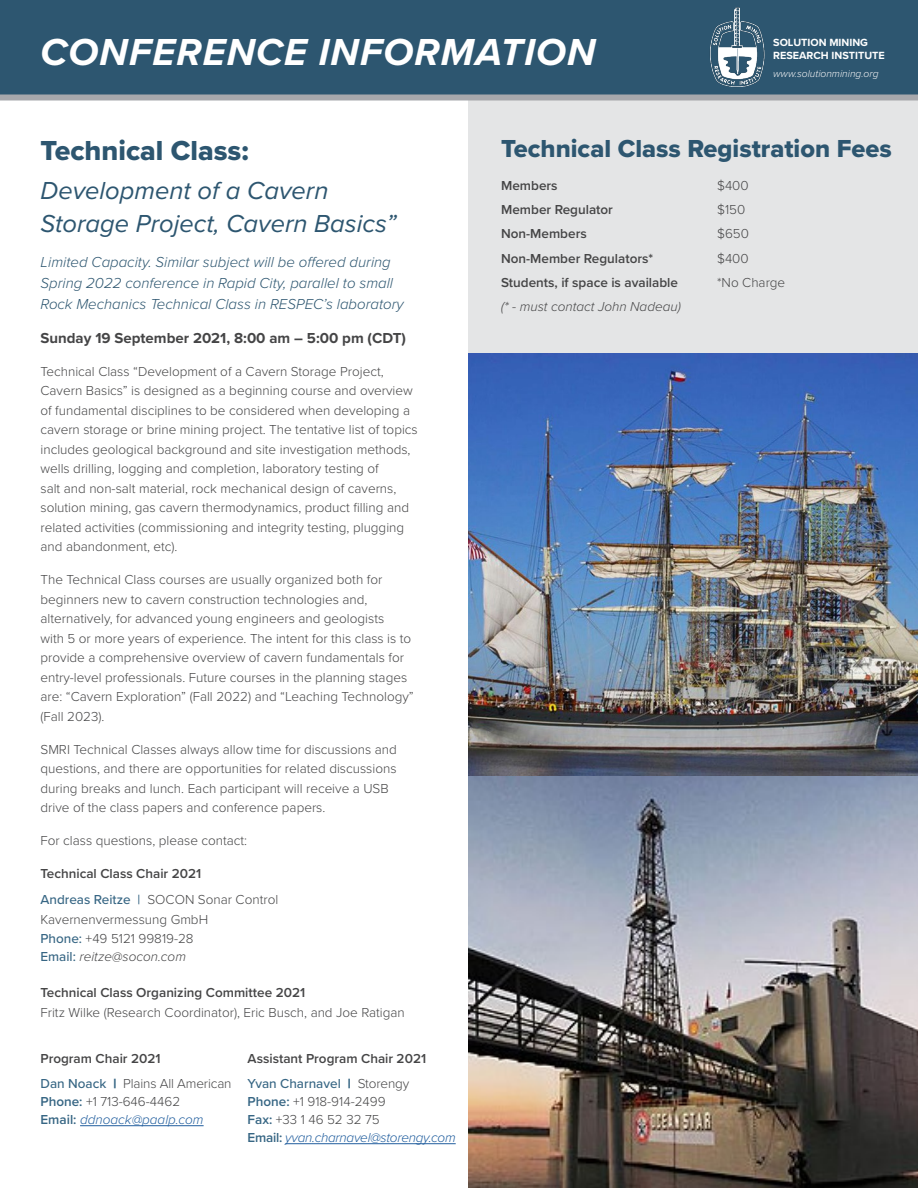
<style>
.page{position:relative;width:918px;height:1188px;background:#fff}
.page>*{position:absolute;margin:0;border:0;box-sizing:border-box;transform-origin:0 0}
.t1{font:italic 700 39px "Proxima Nova";letter-spacing:.03em;color:#fff}
.t2{font:28.5px "Proxima Nova Extrabld";color:#2d5670}
.t3{font:italic 25.5px/33px "Proxima Nova";color:#2d5670}
.t4{font:25.5px "Proxima Nova Extrabld";color:#2d5670}
.t5{font:italic 300 15px/21px "Proxima Nova";color:#2d5670}
.t6{font:700 15px "Proxima Nova";color:#454546}
.t7{font:300 13.5px/19.5px "Proxima Nova";color:#454546}
.t8{font:600 13.5px "Proxima Nova";color:#454546}
.t9{font:italic 300 13.5px "Proxima Nova";color:#454546}
.t10{font:italic 300 13.5px "Proxima Nova";letter-spacing:-.02em;color:#215e9e}
.t11{font:italic 300 13.5px "Proxima Nova";color:#215e9e}
.t12{font:500 13.5px "Proxima Nova";color:#376684}
.t13{font:700 10.8px/13.5px "Proxima Nova";color:#fff}
.t14{font:italic 300 10.35px "Proxima Nova";color:#f6f6f7}
.s1{font-weight:500;color:#376684}
.s2{font-weight:500;font-style:normal;color:#376684}
.s3{font-weight:600}
.s4{font-weight:900;color:#376684}
.s5{font-weight:600;color:#376684}
.s6{font-weight:600;font-style:normal;color:#376684}
.s7{font-weight:900}
.s8{font-weight:300;color:#454546}
</style>
<div class="page">
<div style="left:469px;top:89px;width:449px;height:264px;background:#e4e5e6"></div>
<div style="left:0;top:0;width:918px;height:98px;background:#2d5670"></div>
<div style="left:0;top:94px;width:918px;height:6px;background:#a7a8ac"></div>
<img style="left:710px;top:7px;width:55px;height:80px">
<hr style="left:285px;top:1143px;width:171px;height:1px;background:#215e9e">
<hr style="left:80px;top:1125px;width:124px;height:1px;background:#215e9e">
<img style="left:469px;top:353px;width:449px;height:835px">
<p class="t1" style="left:40px;top:23px;width:557px">CONFERENCE INFORMATION</p>
<p class="t13" style="left:773px;top:35px;width:113px">SOLUTION MINING<br>RESEARCH INSTITUTE</p>
<p class="t14" style="left:773px;top:66px;width:107px">www.solutionmining.org</p>
<p class="t2" style="left:40px;top:129px;width:210px">Technical Class:</p>
<p class="t3" style="left:40px;top:173px;width:357px">Development of a Cavern<br>Storage Project, Cavern Basics”</p>
<p class="t5" style="left:40px;top:251px;width:365px">Limited Capacity. Similar subject will be offered during<br>Spring 2022 conference in Rapid City, parallel to small<br>Rock Mechanics Technical Class in RESPEC’s laboratory</p>
<p class="t6" style="left:40px;top:326px;width:367px">Sunday 19 September 2021, 8:00 am – 5:00 pm (CDT)</p>
<p class="t7" style="left:40px;top:361px;width:379px">Technical Class “Development of a Cavern Storage Project, Cavern Basics” is designed as a beginning course and overview of fundamental disciplines to be considered when developing a cavern storage or brine mining project. The tentative list of topics includes geological background and site investigation methods, wells drilling, logging and completion, laboratory testing of<br>salt and non-salt material, rock mechanical design of caverns, solution mining, gas cavern thermodynamics, product filling and related activities (commissioning and integrity testing, plugging and abandonment, etc).</p>
<p class="t7" style="left:40px;top:569px;width:375px">The Technical Class courses are usually organized both for beginners new to cavern construction technologies and, alternatively, for advanced young engineers and geologists<br>with 5 or more years of experience. The intent for this class is to provide a comprehensive overview of cavern fundamentals for entry-level professionals. Future courses in the planning stages are: “Cavern Exploration” (Fall 2022) and “Leaching Technology” (Fall 2023).</p>
<p class="t7" style="left:40px;top:739px;width:358px">SMRI Technical Classes always allow time for discussions and questions, and there are opportunities for related discussions during breaks and lunch. Each participant will receive a USB drive of the class papers and conference papers.</p>
<p class="t7" style="left:40px;top:830px;width:208px">For class questions, please contact:</p>
<p class="t8" style="left:40px;top:864px;width:162px">Technical Class Chair 2021</p>
<p class="t7" style="left:40px;top:889px;width:239px"><span class="s1">Andreas Reitze |</span> SOCON Sonar Control<br>Kavernenvermessung GmbH</p>
<p class="t7" style="left:40px;top:928px;width:155px"><span class="s1">Phone:</span> +49 5121 99819-28</p>
<p class="t9" style="left:40px;top:947px;width:147px"><span class="s2">Email:</span> reitze@socon.com</p>
<p class="t7" style="left:40px;top:982px;width:366px"><span class="s3">Technical Class Organizing Committee 2021<br></span>Fritz Wilke (Research Coordinator), Eric Busch, and Joe Ratigan</p>
<p class="t8" style="left:40px;top:1048px;width:122px">Program Chair 2021</p>
<p class="t7" style="left:40px;top:1073px;width:193px"><span class="s1">Dan Noack</span> <span class="s4">|</span> Plains All American</p>
<p class="t7" style="left:40px;top:1091px;width:141px"><span class="s5">Phone:</span> +1 713-646-4462</p>
<p class="t11" style="left:40px;top:1109px;width:165px"><span class="s6">Email:</span> ddnoack@paalp.com</p>
<p class="t8" style="left:248px;top:1048px;width:180px">Assistant Program Chair 2021</p>
<p class="t12" style="left:248px;top:1073px;width:163px">Yvan Charnavel <span class="s7">|</span> <span class="s8">Storengy</span></p>
<p class="t7" style="left:248px;top:1091px;width:140px"><span class="s5">Phone:</span> +1 918-914-2499</p>
<p class="t7" style="left:248px;top:1109px;width:134px"><span class="s5">Fax:</span> +33 1 46 52 32 75</p>
<p class="t10" style="left:248px;top:1127px;width:210px"><span class="s6">Email:</span> yvan.charnavel@storengy.com</p>
<p class="t4" style="left:501px;top:130px;width:392px">Technical Class Registration Fees</p>
<p class="t8" style="left:501px;top:176px;width:58px">Members</p>
<p class="t7" style="left:717px;top:175px;width:33px">$400</p>
<p class="t8" style="left:501px;top:200px;width:113px">Member Regulator</p>
<p class="t7" style="left:717px;top:199px;width:30px">$150</p>
<p class="t8" style="left:501px;top:224px;width:87px">Non-Members</p>
<p class="t7" style="left:717px;top:223px;width:33px">$650</p>
<p class="t8" style="left:501px;top:248px;width:154px">Non-Member Regulators*</p>
<p class="t7" style="left:717px;top:248px;width:33px">$400</p>
<p class="t8" style="left:501px;top:272px;width:178px">Students, if space is available</p>
<p class="t7" style="left:717px;top:272px;width:70px">*No Charge</p>
<p class="t9" style="left:501px;top:296px;width:181px">(* - must contact John Nadeau)</p>
</div>
